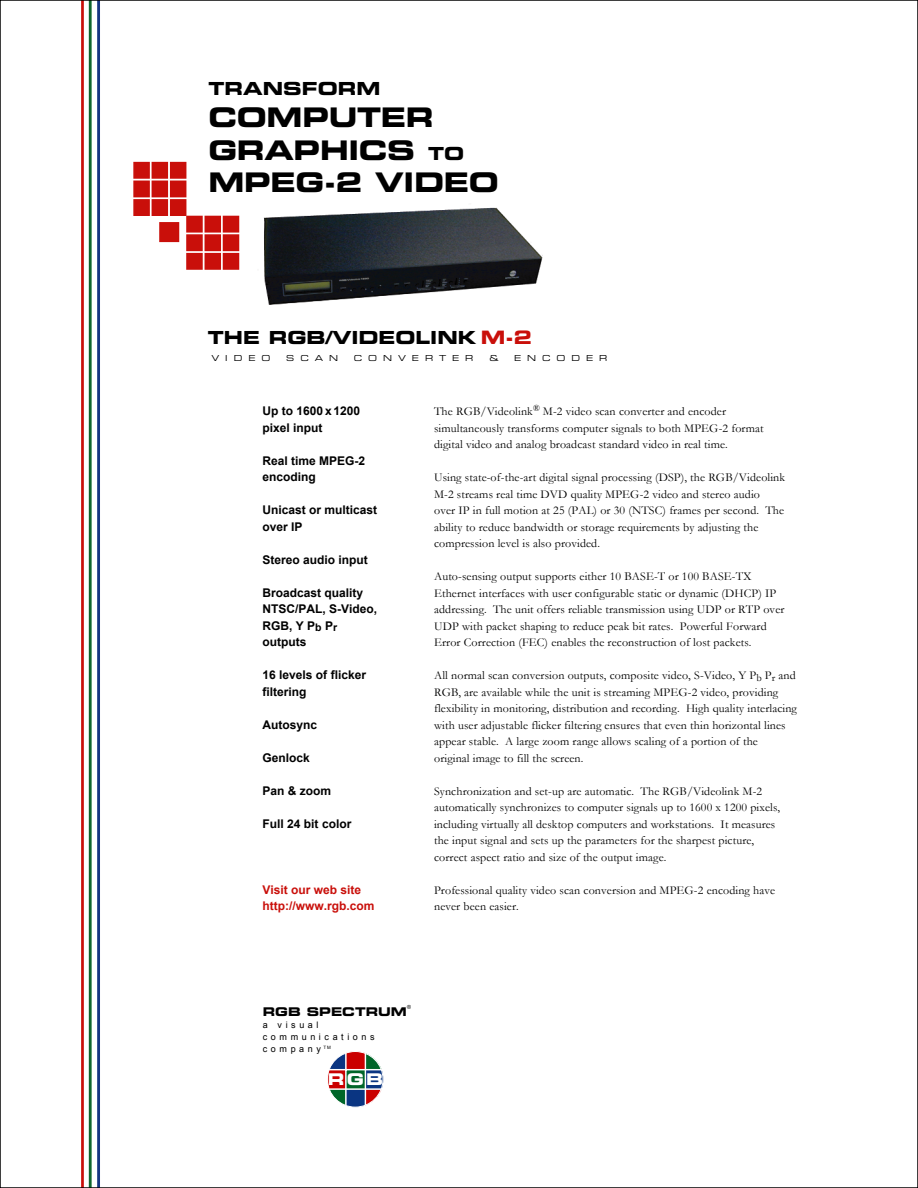
<style>
.page{position:relative;width:918px;height:1188px;background:#fff}
.page>*{position:absolute;margin:0;border:0;box-sizing:border-box;transform-origin:0 0}
.t1{font:27px/32.2px "Eurostile Bold Extended Two";letter-spacing:-.01em;color:#000}
.t2{font:18px "Eurostile Bold Extended Two";color:#000}
.t3{font:16.05px "Eurostile Bold Extended Two";color:#fff}
.t4{font:12px/16.5px "Garamond";letter-spacing:.01em;color:#000}
.t5{font:700 12px/16.5px "Arial";color:#000}
.t6{font:700 12px/16.5px "Arial";color:#c90f0a}
.t7{font:12px "Eurostile Bold Extended Two";color:#000}
.t8{font:9px/12px "Arial";letter-spacing:.4em;color:#000}
.t9{font:8.25px "Eurostile Extended Two";letter-spacing:.72em;color:#000}
.s1{font-size:18px}
.s2{font-size:18.45px;color:#c90f0a}
</style>
<div class="page">
<hr style="left:89px;top:0;width:3px;height:1188px;background:#0f652d">
<hr style="left:97px;top:0;width:3px;height:1188px;background:#173682">
<hr style="left:81px;top:0;width:3px;height:1188px;background:#c90f0a">
<div style="left:186px;top:216px;width:17px;height:17px;background:#c90f0a;border:2px solid #c90f0a"></div>
<div style="left:205px;top:216px;width:16px;height:17px;background:#c90f0a"></div>
<div style="left:223px;top:216px;width:16px;height:17px;background:#c90f0a"></div>
<div style="left:186px;top:234px;width:17px;height:17px;background:#c90f0a;border:2px solid #c90f0a"></div>
<div style="left:205px;top:234px;width:16px;height:17px;background:#c90f0a"></div>
<div style="left:223px;top:234px;width:16px;height:17px;background:#c90f0a"></div>
<div style="left:186px;top:253px;width:17px;height:17px;background:#c90f0a;border:2px solid #c90f0a"></div>
<div style="left:205px;top:253px;width:16px;height:17px;background:#c90f0a"></div>
<div style="left:223px;top:253px;width:16px;height:17px;background:#c90f0a"></div>
<div style="left:159px;top:222px;width:20px;height:20px;background:#c90f0a;border:2px solid #c90f0a"></div>
<div style="left:133px;top:162px;width:17px;height:17px;background:#c90f0a;border:2px solid #c90f0a"></div>
<div style="left:152px;top:162px;width:16px;height:17px;background:#c90f0a"></div>
<div style="left:170px;top:162px;width:16px;height:17px;background:#c90f0a"></div>
<div style="left:133px;top:181px;width:17px;height:16px;background:#c90f0a;border:2px solid #c90f0a"></div>
<div style="left:152px;top:181px;width:16px;height:16px;background:#c90f0a"></div>
<div style="left:170px;top:181px;width:16px;height:16px;background:#c90f0a"></div>
<div style="left:133px;top:199px;width:17px;height:17px;background:#c90f0a;border:2px solid #c90f0a"></div>
<div style="left:152px;top:199px;width:16px;height:17px;background:#c90f0a"></div>
<div style="left:170px;top:199px;width:16px;height:17px;background:#c90f0a"></div>
<img style="left:264px;top:207px;width:278px;height:98px">
<svg style="left:329px;top:1051px;width:54px;height:55px"></svg>
<hr style="left:329px;top:1069px;width:53px;height:1px;background:#fff">
<hr style="left:345px;top:1053px;width:2px;height:52px;background:#fff">
<hr style="left:365px;top:1053px;width:1px;height:52px;background:#fff">
<hr style="left:329px;top:1088px;width:53px;height:2px;background:#fff">
<div style="left:327px;top:1051px;width:56px;height:57px;border:1px solid #fff;border-radius:50%"></div>
<h2 class="t2" style="left:208px;top:76px;width:174px">TRANSFORM</h2>
<h1 class="t1" style="left:208px;top:101px;width:292px">COMPUTER<br>GRAPHICS <span class="s1">TO<br></span>MPEG-2 VIDEO</h1>
<h2 class="t2" style="left:208px;top:324px;width:326px">THE RGB/VIDEOLINK <span class="s2">M-2</span></h2>
<p class="t9" style="left:211px;top:352px;width:61px">VIDEO</p>
<p class="t9" style="left:286px;top:352px;width:53px">SCAN</p>
<p class="t9" style="left:354px;top:352px;width:121px">CONVERTER</p>
<p class="t9" style="left:489px;top:352px;width:10px">&amp;</p>
<p class="t9" style="left:514px;top:352px;width:95px">ENCODER</p>
<p class="t5" style="left:262px;top:403px;width:99px">Up to 1600 x 1200 pixel input</p>
<p class="t5" style="left:262px;top:453px;width:104px">Real time MPEG-2 encoding</p>
<p class="t5" style="left:262px;top:502px;width:116px">Unicast or multicast over IP</p>
<p class="t5" style="left:262px;top:552px;width:107px">Stereo audio input</p>
<p class="t5" style="left:262px;top:585px;width:116px">Broadcast quality<br>NTSC/PAL, S-Video,<br>RGB, Y P<sub>b</sub> P<sub>r </sub>outputs</p>
<p class="t5" style="left:262px;top:667px;width:105px">16 levels of flicker filtering</p>
<p class="t5" style="left:262px;top:717px;width:56px">Autosync</p>
<p class="t5" style="left:262px;top:750px;width:49px">Genlock</p>
<p class="t5" style="left:262px;top:783px;width:70px">Pan &amp; zoom</p>
<p class="t5" style="left:262px;top:816px;width:90px">Full 24 bit color</p>
<p class="t6" style="left:262px;top:882px;width:113px">Visit our web site http://www.rgb.com</p>
<p class="t4" style="left:434px;top:403px;width:331px">The RGB/Videolink<sup>®</sup> M-2 video scan converter and encoder simultaneously transforms computer signals to both MPEG-2 format digital video and analog broadcast standard video in real time.</p>
<p class="t4" style="left:434px;top:469px;width:353px">Using state-of-the-art digital signal processing (DSP), the RGB/Videolink M-2 streams real time DVD quality MPEG-2 video and stereo audio<br>over IP in full motion at 25 (PAL) or 30 (NTSC) frames per second. The ability to reduce bandwidth or storage requirements by adjusting the compression level is also provided.</p>
<p class="t4" style="left:434px;top:568px;width:352px">Auto-sensing output supports either 10 BASE-T or 100 BASE-TX Ethernet interfaces with user configurable static or dynamic (DHCP) IP addressing. The unit offers reliable transmission using UDP or RTP over UDP with packet shaping to reduce peak bit rates. Powerful Forward Error Correction (FEC) enables the reconstruction of lost packets.</p>
<p class="t4" style="left:434px;top:667px;width:364px">All normal scan conversion outputs, composite video, S-Video, Y P<sub>b</sub> P<sub>r</sub> and RGB, are available while the unit is streaming MPEG-2 video, providing flexibility in monitoring, distribution and recording. High quality interlacing with user adjustable flicker filtering ensures that even thin horizontal lines appear stable. A large zoom range allows scaling of a portion of the<br>original image to fill the screen.</p>
<p class="t4" style="left:434px;top:782px;width:348px">Synchronization and set-up are automatic. The RGB/Videolink M-2 automatically synchronizes to computer signals up to 1600 x 1200 pixels, including virtually all desktop computers and workstations. It measures the input signal and sets up the parameters for the sharpest picture, correct aspect ratio and size of the output image.</p>
<p class="t4" style="left:434px;top:881px;width:343px">Professional quality video scan conversion and MPEG-2 encoding have never been easier.</p>
<p class="t7" style="left:263px;top:1003px;width:150px">RGB SPECTRUM<sup>®</sup></p>
<p class="t8" style="left:263px;top:1018px;width:113px">a visual communications company <sup>TM</sup></p>
<h3 class="t3" style="left:328px;top:1068px;width:57px">RGB</h3>
</div>
